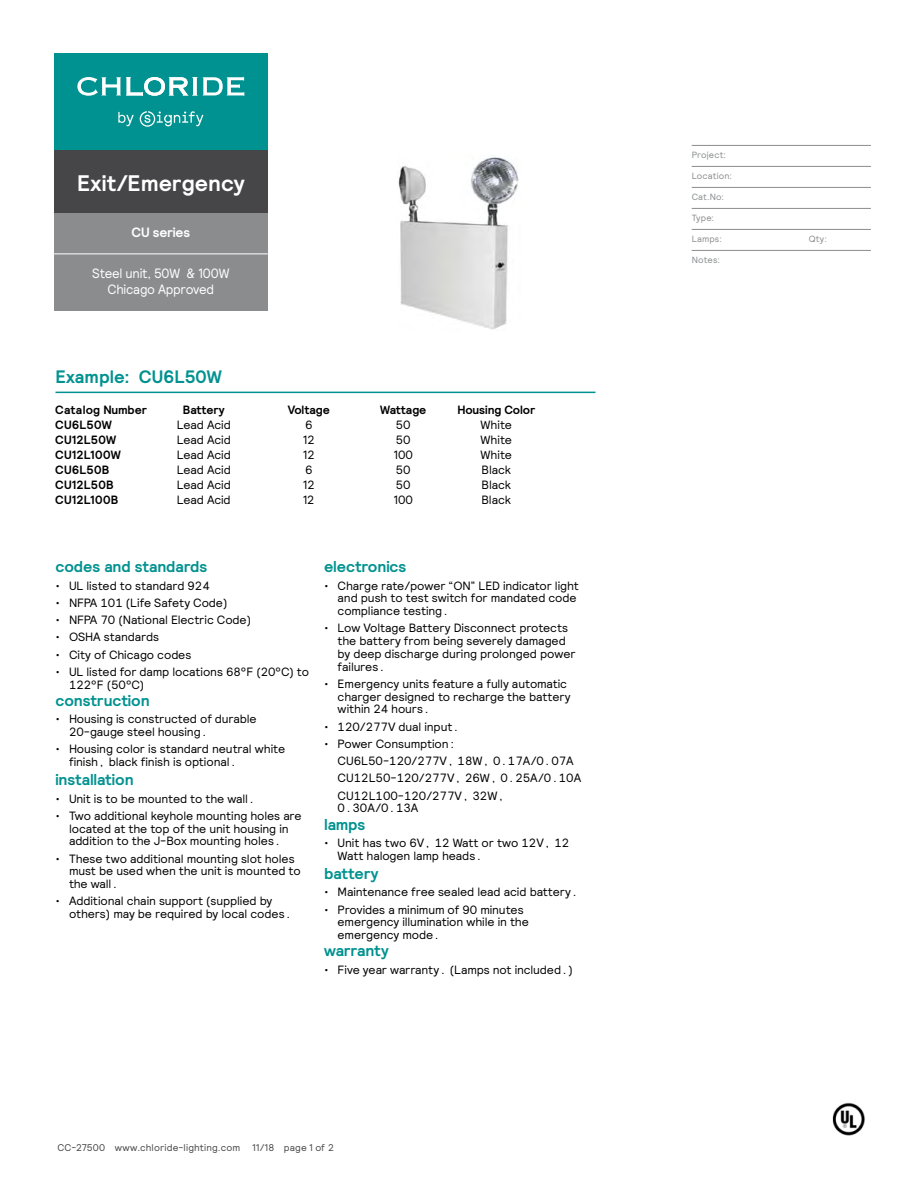
<style>
.page{position:relative;width:918px;height:1188px;background:#fff}
.page>*{position:absolute;margin:0;border:0;box-sizing:border-box;transform-origin:0 0}
.t1{font:700 22.5px "Relative";letter-spacing:.005em;color:#fff}
.t2{font:700 18px "Relative";color:#009290}
.t3{font:700 15.75px "Relative";letter-spacing:-.01em;color:#009290}
.t4{font:13.5px/16.5px "Relative";letter-spacing:-.015em;color:#fff;text-align:center;scale:.95 1}
.t5{font:700 13.5px "Relative";letter-spacing:-.015em;color:#fff}
.t6{font:12px/12.8px "Relative";letter-spacing:-.01em;color:#000}
.t7{font:700 12px "Relative";letter-spacing:.005em;color:#000}
.t8{font:9.75px "Relative";letter-spacing:.015em;color:#464547}
.t9{font:9px "Relative";letter-spacing:.02em;color:#8a8c8e}
</style>
<div class="page">
<img style="left:398px;top:155px;width:121px;height:175px">
<img style="left:832px;top:1102px;width:33px;height:34px">
<hr style="left:56px;top:392px;width:540px;height:1px;background:#009290">
<hr style="left:692px;top:145px;width:179px;height:1px;background:#8a8c8e">
<hr style="left:692px;top:166px;width:179px;height:1px;background:#8a8c8e">
<hr style="left:692px;top:187px;width:179px;height:1px;background:#8a8c8e">
<hr style="left:692px;top:208px;width:179px;height:1px;background:#8a8c8e">
<hr style="left:692px;top:229px;width:179px;height:1px;background:#8a8c8e">
<hr style="left:692px;top:250px;width:179px;height:1px;background:#8a8c8e">
<div style="left:54px;top:150px;width:214px;height:63px;background:#464547"></div>
<div style="left:54px;top:53px;width:214px;height:97px;background:#009290"></div>
<svg style="left:118px;top:111px;width:85px;height:16px"></svg>
<svg style="left:77px;top:77px;width:167px;height:19px"></svg>
<div style="left:54px;top:213px;width:214px;height:97px;background:#8a8c8e"></div>
<hr style="left:54px;top:254px;width:214px;height:1px;background:#fff">
<h1 class="t1" style="left:77px;top:168px;width:169px">Exit/Emergency</h1>
<p class="t5" style="left:132px;top:223px;width:60px">CU series</p>
<p class="t4" style="left:92px;top:264px;width:146px">Steel unit, 50W &amp; 100W<br>Chicago Approved</p>
<h2 class="t2" style="left:56px;top:365px;width:168px">Example: CU6L50W</h2>
<p class="t7" style="left:55px;top:402px;width:93px">Catalog Number</p>
<p class="t7" style="left:183px;top:402px;width:43px">Battery</p>
<p class="t7" style="left:288px;top:402px;width:44px">Voltage</p>
<p class="t7" style="left:380px;top:402px;width:48px">Wattage</p>
<p class="t7" style="left:457px;top:402px;width:79px">Housing Color</p>
<p class="t7" style="left:55px;top:417px;width:58px">CU6L50W</p>
<p class="t6" style="left:177px;top:418px;width:56px">Lead Acid</p>
<p class="t6" style="left:305px;top:418px;width:9px">6</p>
<p class="t6" style="left:396px;top:418px;width:16px">50</p>
<p class="t6" style="left:481px;top:418px;width:33px">White</p>
<p class="t7" style="left:55px;top:432px;width:62px">CU12L50W</p>
<p class="t6" style="left:177px;top:433px;width:56px">Lead Acid</p>
<p class="t6" style="left:303px;top:433px;width:13px">12</p>
<p class="t6" style="left:396px;top:433px;width:16px">50</p>
<p class="t6" style="left:481px;top:433px;width:33px">White</p>
<p class="t7" style="left:55px;top:447px;width:67px">CU12L100W</p>
<p class="t6" style="left:177px;top:448px;width:56px">Lead Acid</p>
<p class="t6" style="left:303px;top:448px;width:13px">12</p>
<p class="t6" style="left:394px;top:448px;width:21px">100</p>
<p class="t6" style="left:481px;top:448px;width:33px">White</p>
<p class="t7" style="left:55px;top:462px;width:56px">CU6L50B</p>
<p class="t6" style="left:177px;top:463px;width:56px">Lead Acid</p>
<p class="t6" style="left:305px;top:463px;width:9px">6</p>
<p class="t6" style="left:396px;top:463px;width:16px">50</p>
<p class="t6" style="left:481px;top:463px;width:31px">Black</p>
<p class="t7" style="left:55px;top:477px;width:60px">CU12L50B</p>
<p class="t6" style="left:177px;top:478px;width:56px">Lead Acid</p>
<p class="t6" style="left:303px;top:478px;width:13px">12</p>
<p class="t6" style="left:396px;top:478px;width:16px">50</p>
<p class="t6" style="left:481px;top:478px;width:31px">Black</p>
<p class="t7" style="left:55px;top:492px;width:65px">CU12L100B</p>
<p class="t6" style="left:177px;top:493px;width:56px">Lead Acid</p>
<p class="t6" style="left:303px;top:493px;width:13px">12</p>
<p class="t6" style="left:393px;top:493px;width:21px">100</p>
<p class="t6" style="left:481px;top:493px;width:31px">Black</p>
<h3 class="t3" style="left:56px;top:556px;width:154px">codes and standards</h3>
<p class="t6" style="left:56px;top:579px;width:156px">• UL listed to standard 924</p>
<p class="t6" style="left:56px;top:596px;width:173px">• NFPA 101 (Life Safety Code)</p>
<p class="t6" style="left:56px;top:613px;width:197px">• NFPA 70 (National Electric Code)</p>
<p class="t6" style="left:56px;top:630px;width:105px">• OSHA standards</p>
<p class="t6" style="left:56px;top:648px;width:137px">• City of Chicago codes</p>
<p class="t6" style="left:69px;top:665px;width:242px;text-indent:-14px">• UL listed for damp locations 68°F (20°C) to<br>122°F (50°C)</p>
<h3 class="t3" style="left:56px;top:690px;width:96px">construction</h3>
<p class="t6" style="left:69px;top:712px;width:189px;text-indent:-14px">• Housing is constructed of durable<br>20-gauge steel housing.</p>
<p class="t6" style="left:69px;top:742px;width:218px;text-indent:-14px">• Housing color is standard neutral white finish, black finish is optional.</p>
<h3 class="t3" style="left:56px;top:769px;width:80px">installation</h3>
<p class="t6" style="left:56px;top:792px;width:202px">• Unit is to be mounted to the wall.</p>
<p class="t6" style="left:56px;top:809px;width:248px;text-align:center">• Two additional keyhole mounting holes are located at the top of the unit housing in addition to the J-Box mounting holes.</p>
<p class="t6" style="left:69px;top:852px;width:233px;text-indent:-14px">• These two additional mounting slot holes must be used when the unit is mounted to the wall.</p>
<p class="t6" style="left:69px;top:894px;width:225px;text-indent:-14px">• Additional chain support (supplied by others) may be required by local codes.</p>
<h3 class="t3" style="left:324px;top:556px;width:84px">electronics</h3>
<p class="t6" style="left:338px;top:579px;width:243px;text-indent:-14px">• Charge rate/power “ON” LED indicator light and push to test switch for mandated code compliance testing.</p>
<p class="t6" style="left:338px;top:621px;width:239px;text-indent:-14px">• Low Voltage Battery Disconnect protects the battery from being severely damaged by deep discharge during prolonged power failures.</p>
<p class="t6" style="left:338px;top:677px;width:234px;text-indent:-14px">• Emergency units feature a fully automatic charger designed to recharge the battery within 24 hours.</p>
<p class="t6" style="left:324px;top:720px;width:137px">• 120/277V dual input.</p>
<p class="t6" style="left:338px;top:735px;width:245px;line-height:17.2px;text-indent:-14px">• Power Consumption:<br>CU6L50-120/277V, 18W, 0.17A/0.07A<br>CU12L50-120/277V, 26W, 0.25A/0.10A<br>CU12L100-120/277V, 32W,</p>
<p class="t6" style="left:338px;top:801px;width:82px">0.30A/0.13A</p>
<h3 class="t3" style="left:324px;top:814px;width:43px">lamps</h3>
<p class="t6" style="left:338px;top:836px;width:233px;text-indent:-14px">• Unit has two 6V, 12 Watt or two 12V, 12<br>Watt halogen lamp heads.</p>
<h3 class="t3" style="left:324px;top:863px;width:56px">battery</h3>
<p class="t6" style="left:324px;top:885px;width:256px">• Maintenance free sealed lead acid battery.</p>
<p class="t6" style="left:338px;top:903px;width:193px;text-indent:-14px">• Provides a minimum of 90 minutes emergency illumination while in the emergency mode.</p>
<h3 class="t3" style="left:324px;top:941px;width:66px">warranty</h3>
<p class="t6" style="left:324px;top:963px;width:250px">• Five year warranty. (Lamps not included.)</p>
<p class="t8" style="left:57px;top:1141px;width:278px">CC-27500 www.chloride-lighting.com 11/18 page 1 of 2</p>
<p class="t9" style="left:692px;top:149px;width:36px">Project:</p>
<p class="t9" style="left:692px;top:170px;width:42px">Location:</p>
<p class="t9" style="left:692px;top:191px;width:34px">Cat.No:</p>
<p class="t9" style="left:692px;top:212px;width:24px">Type:</p>
<p class="t9" style="left:692px;top:233px;width:32px">Lamps:</p>
<p class="t9" style="left:809px;top:233px;width:20px">Qty:</p>
<p class="t9" style="left:692px;top:254px;width:30px">Notes:</p>
</div>
